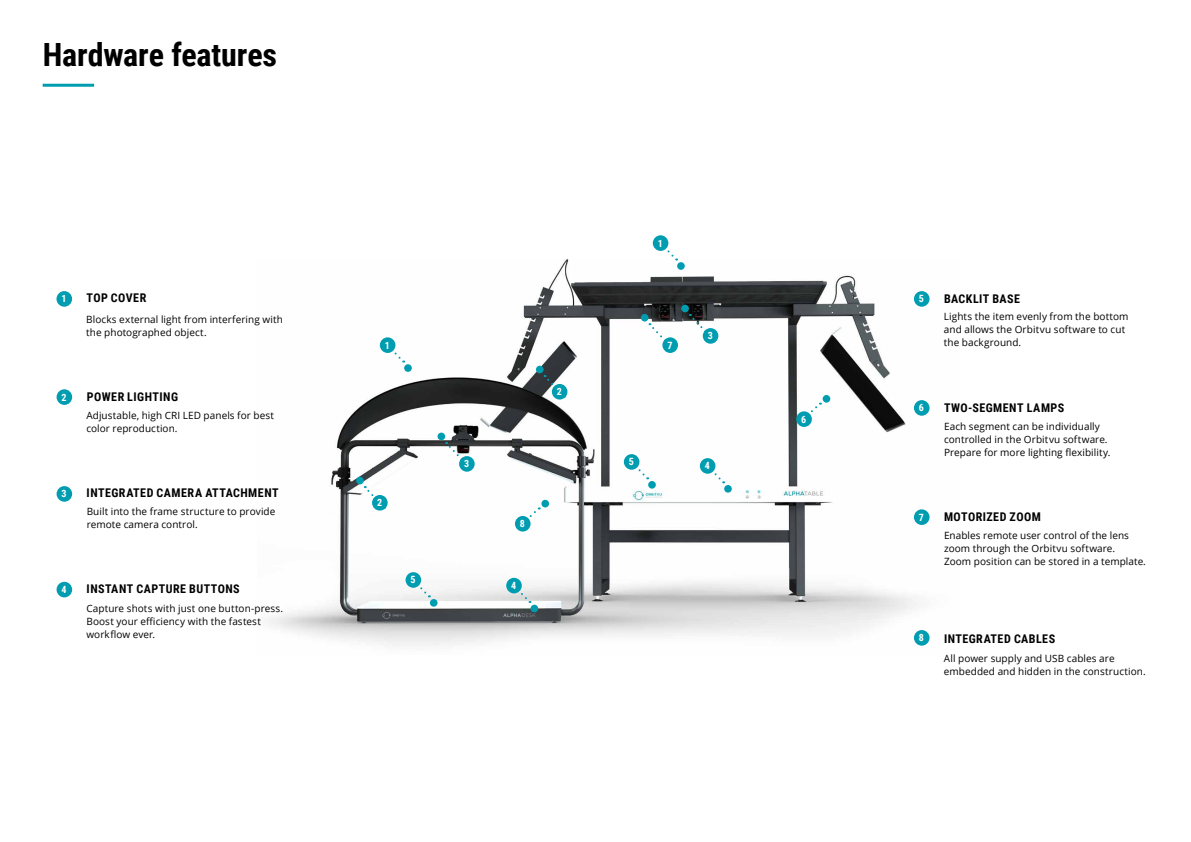
<style>
.page{position:relative;width:1191px;height:842px;background:#fff}
.page>*{position:absolute;margin:0;border:0;box-sizing:border-box;transform-origin:0 0}
.t1{font:700 32px "Roboto Condensed";letter-spacing:-.005em;color:#000}
.t2{font:700 12px "Roboto Condensed";letter-spacing:.04em;color:#020203}
.t3{font:10px/13px "Open Sans";letter-spacing:.005em;color:#000}
.t4{font:700 10px "Roboto Condensed";color:#fff}
</style>
<div class="page">
<img style="left:268px;top:259px;width:662px;height:387px">
<div style="left:914px;top:509px;width:15px;height:16px;background:#009db1;border-radius:50%"></div>
<div style="left:914px;top:630px;width:15px;height:16px;background:#009db1;border-radius:50%"></div>
<div style="left:56px;top:291px;width:16px;height:16px;background:#009db1;border-radius:50%"></div>
<div style="left:57px;top:389px;width:15px;height:16px;background:#009db1;border-radius:50%"></div>
<div style="left:57px;top:486px;width:15px;height:16px;background:#009db1;border-radius:50%"></div>
<div style="left:57px;top:582px;width:15px;height:15px;background:#009db1;border-radius:50%"></div>
<div style="left:914px;top:291px;width:15px;height:16px;background:#009db1;border-radius:50%"></div>
<div style="left:914px;top:400px;width:15px;height:16px;background:#009db1;border-radius:50%"></div>
<div style="left:356px;top:477px;width:8px;height:7px;background:#009db1;border-radius:50%"></div>
<svg style="left:364px;top:486px;width:21px;height:23px"></svg>
<div style="left:437px;top:433px;width:8px;height:7px;background:#009db1;border-radius:50%"></div>
<svg style="left:445px;top:442px;width:21px;height:22px"></svg>
<div style="left:681px;top:305px;width:8px;height:7px;background:#009db1;border-radius:50%"></div>
<svg style="left:689px;top:314px;width:21px;height:22px"></svg>
<div style="left:541px;top:500px;width:8px;height:7px;background:#009db1;border-radius:50%"></div>
<svg style="left:518px;top:507px;width:22px;height:22px"></svg>
<div style="left:641px;top:314px;width:7px;height:7px;background:#009db1;border-radius:50%"></div>
<svg style="left:648px;top:323px;width:22px;height:23px"></svg>
<div style="left:724px;top:485px;width:8px;height:8px;background:#009db1;border-radius:50%"></div>
<svg style="left:704px;top:461px;width:20px;height:22px"></svg>
<div style="left:648px;top:481px;width:8px;height:8px;background:#009db1;border-radius:50%"></div>
<svg style="left:628px;top:457px;width:20px;height:22px"></svg>
<div style="left:430px;top:599px;width:7px;height:8px;background:#009db1;border-radius:50%"></div>
<svg style="left:409px;top:575px;width:21px;height:22px"></svg>
<div style="left:530px;top:605px;width:8px;height:7px;background:#009db1;border-radius:50%"></div>
<svg style="left:510px;top:580px;width:20px;height:23px"></svg>
<div style="left:677px;top:262px;width:8px;height:8px;background:#009db1;border-radius:50%"></div>
<svg style="left:656px;top:238px;width:21px;height:22px"></svg>
<div style="left:404px;top:364px;width:8px;height:8px;background:#009db1;border-radius:50%"></div>
<svg style="left:384px;top:340px;width:20px;height:23px"></svg>
<div style="left:536px;top:366px;width:7px;height:7px;background:#009db1;border-radius:50%"></div>
<svg style="left:544px;top:375px;width:21px;height:22px"></svg>
<div style="left:822px;top:395px;width:8px;height:8px;background:#009db1;border-radius:50%"></div>
<svg style="left:799px;top:403px;width:22px;height:21px"></svg>
<hr style="left:43px;top:84px;width:51px;height:3px;background:#009db1">
<div style="left:372px;top:495px;width:15px;height:16px;background:#009db1;border-radius:50%"></div>
<div style="left:459px;top:456px;width:16px;height:16px;background:#009db1;border-radius:50%"></div>
<div style="left:703px;top:328px;width:15px;height:16px;background:#009db1;border-radius:50%"></div>
<div style="left:662px;top:337px;width:16px;height:16px;background:#009db1;border-radius:50%"></div>
<div style="left:700px;top:458px;width:15px;height:16px;background:#009db1;border-radius:50%"></div>
<div style="left:624px;top:454px;width:15px;height:16px;background:#009db1;border-radius:50%"></div>
<div style="left:405px;top:572px;width:16px;height:16px;background:#009db1;border-radius:50%"></div>
<div style="left:506px;top:578px;width:16px;height:15px;background:#009db1;border-radius:50%"></div>
<div style="left:653px;top:235px;width:15px;height:16px;background:#009db1;border-radius:50%"></div>
<div style="left:380px;top:337px;width:15px;height:16px;background:#009db1;border-radius:50%"></div>
<div style="left:552px;top:384px;width:15px;height:16px;background:#009db1;border-radius:50%"></div>
<div style="left:796px;top:411px;width:16px;height:16px;background:#009db1;border-radius:50%"></div>
<div style="left:515px;top:516px;width:15px;height:15px;background:#009db1;border-radius:50%"></div>
<h1 class="t1" style="left:43px;top:32px;width:236px">Hardware features</h1>
<p class="t4" style="left:658px;top:236px;width:7px">1</p>
<p class="t4" style="left:61px;top:292px;width:7px">1</p>
<p class="t2" style="left:87px;top:290px;width:61px">TOP COVER</p>
<p class="t3" style="left:86px;top:312px;width:198px">Blocks external light from interfering with the photographed object.</p>
<p class="t3" style="left:944px;top:310px;width:186px">Lights the item evenly from the bottom and allows the Orbitvu software to cut the background.</p>
<p class="t2" style="left:944px;top:290px;width:77px">BACKLIT BASE</p>
<p class="t4" style="left:919px;top:292px;width:7px">5</p>
<p class="t4" style="left:707px;top:329px;width:7px">3</p>
<p class="t4" style="left:385px;top:338px;width:7px">1</p>
<p class="t4" style="left:667px;top:338px;width:7px">7</p>
<p class="t4" style="left:62px;top:390px;width:7px">2</p>
<p class="t2" style="left:87px;top:388px;width:93px">POWER LIGHTING</p>
<p class="t4" style="left:557px;top:385px;width:7px">2</p>
<p class="t3" style="left:86px;top:409px;width:189px">Adjustable, high CRI LED panels for best color reproduction.</p>
<p class="t4" style="left:464px;top:457px;width:7px">3</p>
<p class="t4" style="left:629px;top:455px;width:7px">5</p>
<p class="t4" style="left:705px;top:459px;width:7px">4</p>
<p class="t4" style="left:801px;top:412px;width:7px">6</p>
<p class="t4" style="left:919px;top:401px;width:7px">6</p>
<p class="t2" style="left:944px;top:399px;width:122px">TWO-SEGMENT LAMPS</p>
<p class="t3" style="left:944px;top:419px;width:168px">Each segment can be individually controlled in the Orbitvu software.<br>Prepare for more lighting flexibility.</p>
<p class="t4" style="left:62px;top:487px;width:7px">3</p>
<p class="t2" style="left:87px;top:485px;width:193px">INTEGRATED CAMERA ATTACHMENT</p>
<p class="t3" style="left:87px;top:505px;width:190px">Built into the frame structure to provide remote camera control.</p>
<p class="t2" style="left:944px;top:508px;width:98px">MOTORIZED ZOOM</p>
<p class="t3" style="left:944px;top:528px;width:203px">Enables remote user control of the lens zoom through the Orbitvu software.<br>Zoom position can be stored in a template.</p>
<p class="t4" style="left:377px;top:496px;width:7px">2</p>
<p class="t4" style="left:919px;top:510px;width:7px">7</p>
<p class="t4" style="left:520px;top:517px;width:7px">8</p>
<p class="t4" style="left:62px;top:582px;width:7px">4</p>
<p class="t2" style="left:87px;top:580px;width:155px">INSTANT CAPTURE BUTTONS</p>
<p class="t4" style="left:410px;top:573px;width:7px">5</p>
<p class="t4" style="left:511px;top:578px;width:7px">4</p>
<p class="t3" style="left:86px;top:601px;width:198px">Capture shots with just one button-press.<br>Boost your efficiency with the fastest workflow ever.</p>
<p class="t4" style="left:919px;top:631px;width:7px">8</p>
<p class="t2" style="left:944px;top:630px;width:113px">INTEGRATED CABLES</p>
<p class="t3" style="left:944px;top:651px;width:203px">All power supply and USB cables are embedded and hidden in the construction.</p>
</div>
